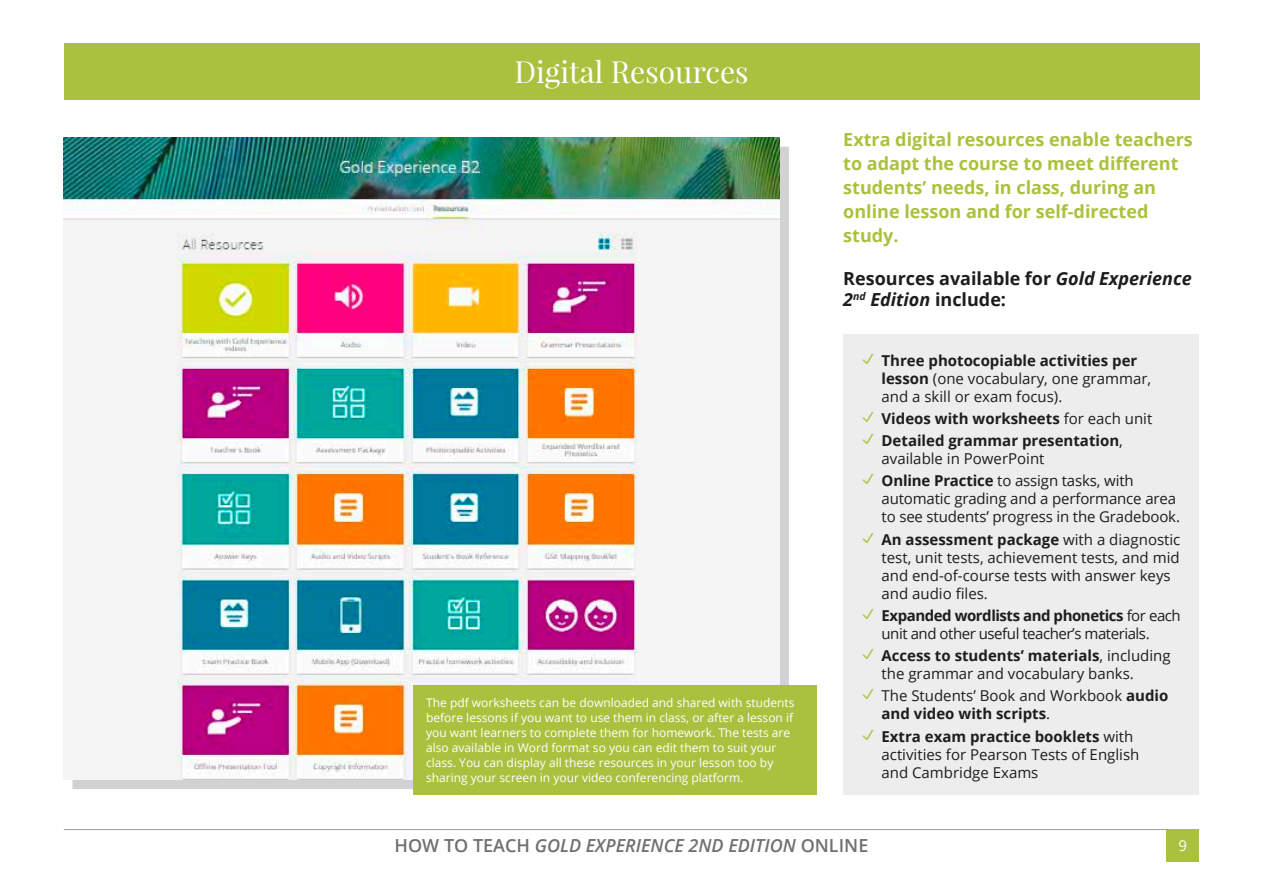
<style>
.page{position:relative;width:1263px;height:893px;background:#fff}
.page>*{position:absolute;margin:0;border:0;box-sizing:border-box;transform-origin:0 0}
.t1{font:30px "Playfair Display";color:#fff}
.t2{font:700 18px/24px "Open Sans";color:#aac13f}
.t3{font:700 18px/21.6px "Open Sans";color:#1d1d1b}
.t4{font:italic 600 18px "Open Sans";color:#70706f}
.t5{font:15px/18px "Open Sans";color:#1d1d1b}
.t6{font:15px/18px "Open Sans";letter-spacing:-.03em;color:#1d1d1b}
.t7{font:700 15px/22.2px "Open Sans";color:#1d1d1b}
.t8{font:15px "Open Sans";color:#fff}
.t9{font:12px/15px "Open Sans";color:#fff}
.s1{font-style:italic}
.s2{font-family:"etmodules";color:#aac13f}
.s3{font-weight:700}
.s4{font-family:"etmodules";font-weight:400;color:#aac13f}
.s5{font-weight:400}
.s6{font-style:normal}
</style>
<div class="page">
<hr style="left:64px;top:829px;width:1135px;height:1px;background:#9d9d9d">
<div style="left:64px;top:43px;width:1135px;height:56px;background:#aac13f"></div>
<img style="left:64px;top:138px;width:716px;height:642px">
<div style="left:843px;top:335px;width:356px;height:460px;background:#ededed"></div>
<div style="left:413px;top:685px;width:404px;height:110px;background:#aac13f"></div>
<div style="left:1167px;top:829px;width:32px;height:33px;background:#aac13f"></div>
<h1 class="t1" style="left:514px;top:53px;width:236px">Digital Resources</h1>
<p class="t9" style="left:426px;top:695px;width:370px">The pdf worksheets can be downloaded and shared with students before lessons if you want to use them in class, or after a lesson if you want learners to complete them for homework. The tests are also available in Word format so you can edit them to suit your class. You can display all these resources in your lesson too by sharing your screen in your video conferencing platform.</p>
<p class="t2" style="left:843px;top:127px;width:351px">Extra digital resources enable teachers to adapt the course to meet different students’ needs, in class, during an online lesson and for self-directed study.</p>
<p class="t3" style="left:843px;top:267px;width:350px">Resources available for <span class="s1">Gold Experience<br>2</span><sup>nd</sup> <span class="s1">Edition</span> include:</p>
<p class="t5" style="left:881px;top:351px;width:271px;text-indent:-21px"><span class="s2">N</span> <span class="s3">Three photocopiable activities per lesson</span> (one vocabulary, one grammar, and a skill or exam focus).</p>
<p class="t7" style="left:860px;top:407px;width:294px"><span class="s4">N</span> Videos with worksheets <span class="s5">for each unit<br></span><span class="s4">N</span> Detailed grammar presentation<span class="s5">,</span></p>
<p class="t5" style="left:860px;top:447px;width:275px;line-height:22.2px;text-indent:21px">available in PowerPoint<br><span class="s2">N</span> <span class="s3">Online Practice</span> to assign tasks, with</p>
<p class="t5" style="left:881px;top:489px;width:300px">automatic grading and a performance area to see students’ progress in the Gradebook.</p>
<p class="t5" style="left:881px;top:530px;width:300px;text-indent:-21px"><span class="s2">N</span> <span class="s3">An assessment package</span> with a diagnostic test, unit tests, achievement tests, and mid and end‑of‑course tests with answer keys and audio files.</p>
<p class="t6" style="left:881px;top:606px;width:301px;text-indent:-21px"><span class="s2">N</span> <span class="s3">Expanded wordlists and phonetics</span> for each unit and other useful teacher’s materials.</p>
<p class="t5" style="left:881px;top:646px;width:291px;text-indent:-21px"><span class="s2">N</span> <span class="s3">Access to students’ materials</span>, including the grammar and vocabulary banks.</p>
<p class="t5" style="left:881px;top:686px;width:288px;text-indent:-21px"><span class="s2">N</span> The Students’ Book and Workbook <span class="s3">audio and video with scripts</span>.</p>
<p class="t5" style="left:881px;top:727px;width:259px;text-indent:-21px"><span class="s2">N</span> <span class="s3">Extra exam practice booklets</span> with activities for Pearson Tests of English and Cambridge Exams</p>
<p class="t4" style="left:395px;top:833px;width:475px"><span class="s6">HOW TO TEACH</span> GOLD EXPERIENCE 2ND EDITION <span class="s6">ONLINE</span></p>
<p class="t8" style="left:1179px;top:835px;width:10px">9</p>
</div>
